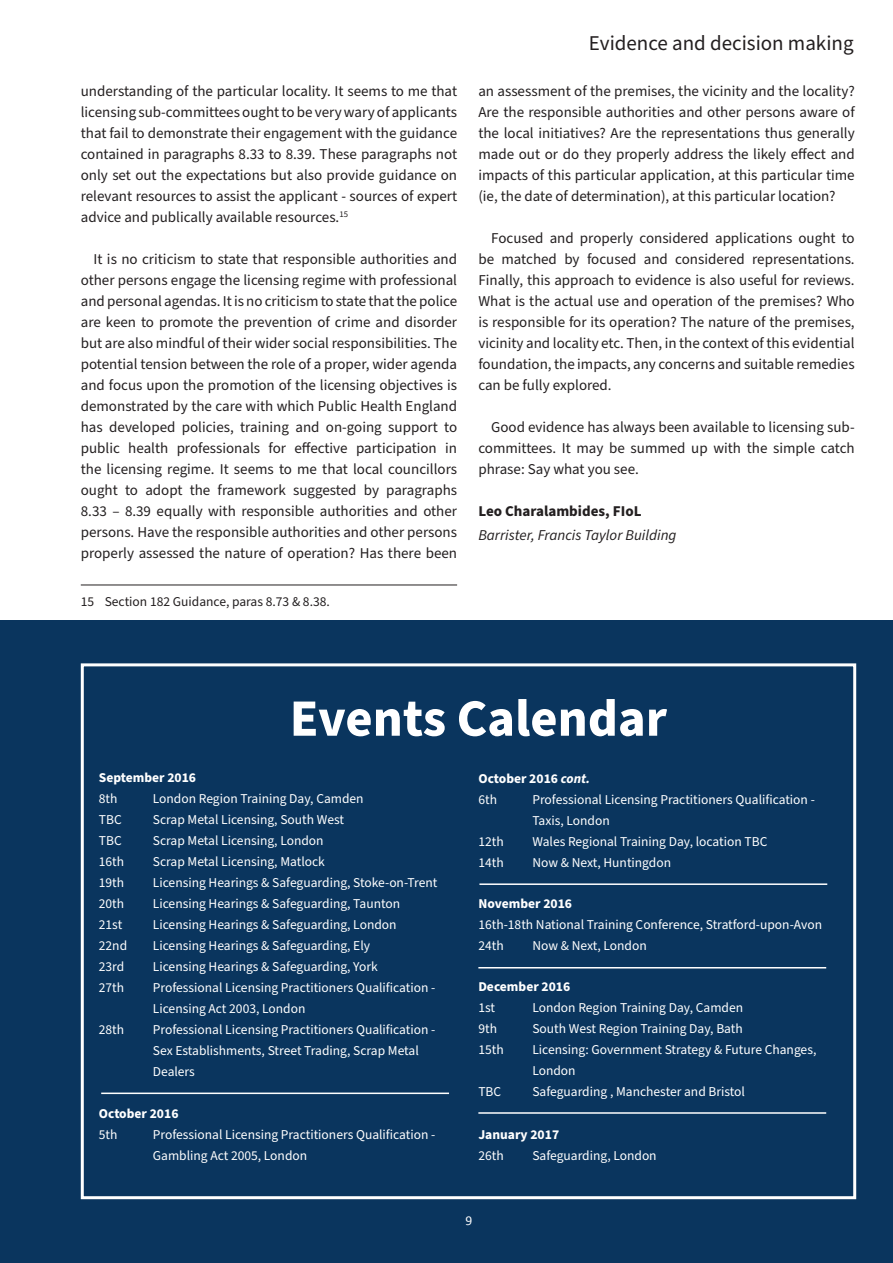
<style>
.page{position:relative;width:893px;height:1263px;background:#fff}
.page>*{position:absolute;margin:0;border:0;box-sizing:border-box;transform-origin:0 0}
.t1{font:700 52.5px "Source Sans Pro";color:#fff}
.t2{font:21px "Source Sans Pro";color:#231f20}
.t3{font:15px/21px "Source Sans Pro";color:#231f20;text-align:justify}
.t4{font:italic 15px "Source Sans Pro";color:#231f20}
.t5{font:700 15px "Source Sans Pro";color:#231f20}
.t6{font:13.5px/21px "Source Sans Pro";color:#fff}
.t7{font:700 13.5px/21px "Source Sans Pro";color:#fff}
.t8{font:13.5px "Source Sans Pro";color:#231f20}
.t9{font:13.5px "Calibri";color:#fff}
.s1{font-style:italic}
.s2{font-weight:400}
</style>
<div class="page">
<hr style="left:81px;top:585px;width:376px;height:1px;background:#231f20">
<div style="left:0;top:621px;width:893px;height:642px;background:#0a355e"></div>
<div style="left:81px;top:663px;width:775px;height:536px;border:3px solid #fff"></div>
<hr style="left:101px;top:1092px;width:348px;height:2px;background:#fff">
<hr style="left:479px;top:883px;width:348px;height:2px;background:#fff">
<hr style="left:478px;top:967px;width:348px;height:1px;background:#fff">
<hr style="left:478px;top:1112px;width:348px;height:2px;background:#fff">
<p class="t3" style="left:81px;top:81px;width:378px">understanding of the particular locality. It seems to me that licensing sub-committees ought to be very wary of applicants that fail to demonstrate their engagement with the guidance contained in paragraphs 8.33 to 8.39. These paragraphs not only set out the expectations but also provide guidance on relevant resources to assist the applicant - sources of expert advice and publically available resources.<sup>15</sup></p>
<p class="t3" style="left:81px;top:249px;width:378px;text-indent:13px">It is no criticism to state that responsible authorities and other persons engage the licensing regime with professional and personal agendas. It is no criticism to state that the police are keen to promote the prevention of crime and disorder but are also mindful of their wider social responsibilities. The potential tension between the role of a proper, wider agenda and focus upon the promotion of the licensing objectives is demonstrated by the care with which Public Health England has developed policies, training and on-going support to public health professionals for effective participation in the licensing regime. It seems to me that local councillors ought to adopt the framework suggested by paragraphs 8.33 – 8.39 equally with responsible authorities and other persons. Have the responsible authorities and other persons properly assessed the nature of operation? Has there been</p>
<p class="t8" style="left:81px;top:592px;width:251px">15 Section 182 Guidance, paras 8.73 &amp; 8.38.</p>
<h2 class="t2" style="left:589px;top:29px;width:266px">Evidence and decision making</h2>
<p class="t3" style="left:478px;top:81px;width:378px">an assessment of the premises, the vicinity and the locality?<br>Are the responsible authorities and other persons aware of the local initiatives? Are the representations thus generally made out or do they properly address the likely effect and impacts of this particular application, at this particular time (ie, the date of determination), at this particular location?</p>
<p class="t3" style="left:478px;top:228px;width:378px;text-indent:13px">Focused and properly considered applications ought to be matched by focused and considered representations.<br>Finally, this approach to evidence is also useful for reviews.<br>What is the actual use and operation of the premises? Who is responsible for its operation? The nature of the premises, vicinity and locality etc. Then, in the context of this evidential foundation, the impacts, any concerns and suitable remedies can be fully explored.</p>
<p class="t3" style="left:478px;top:417px;width:378px;text-indent:13px">Good evidence has always been available to licensing sub&shy;committees. It may be summed up with the simple catch phrase: Say what you see.</p>
<p class="t5" style="left:478px;top:501px;width:165px">Leo Charalambides, FIoL</p>
<p class="t4" style="left:478px;top:525px;width:200px">Barrister, Francis Taylor Building</p>
<h1 class="t1" style="left:290px;top:683px;width:379px">Events Calendar</h1>
<p class="t7" style="left:99px;top:768px;width:99px">September 2016</p>
<p class="t6" style="left:99px;top:789px;width:20px">8th</p>
<p class="t6" style="left:153px;top:789px;width:212px">London Region Training Day, Camden</p>
<p class="t6" style="left:99px;top:810px;width:24px">TBC</p>
<p class="t6" style="left:153px;top:810px;width:193px">Scrap Metal Licensing, South West</p>
<p class="t6" style="left:99px;top:831px;width:24px">TBC</p>
<p class="t6" style="left:153px;top:831px;width:172px">Scrap Metal Licensing, London</p>
<p class="t6" style="left:99px;top:852px;width:27px">16th</p>
<p class="t6" style="left:153px;top:852px;width:174px">Scrap Metal Licensing, Matlock</p>
<p class="t6" style="left:99px;top:873px;width:27px">19th</p>
<p class="t6" style="left:153px;top:873px;width:286px">Licensing Hearings &amp; Safeguarding, Stoke-on-Trent</p>
<p class="t6" style="left:99px;top:894px;width:27px">20th</p>
<p class="t6" style="left:153px;top:894px;width:249px">Licensing Hearings &amp; Safeguarding, Taunton</p>
<p class="t6" style="left:99px;top:915px;width:25px">21st</p>
<p class="t6" style="left:153px;top:915px;width:245px">Licensing Hearings &amp; Safeguarding, London</p>
<p class="t6" style="left:99px;top:936px;width:30px">22nd</p>
<p class="t6" style="left:153px;top:936px;width:219px">Licensing Hearings &amp; Safeguarding, Ely</p>
<p class="t6" style="left:99px;top:957px;width:27px">23rd</p>
<p class="t6" style="left:153px;top:957px;width:226px">Licensing Hearings &amp; Safeguarding, York</p>
<p class="t6" style="left:99px;top:978px;width:27px">27th</p>
<p class="t6" style="left:153px;top:978px;width:284px">Professional Licensing Practitioners Qualification -<br>Licensing Act 2003, London</p>
<p class="t6" style="left:99px;top:1020px;width:27px">28th</p>
<p class="t6" style="left:153px;top:1020px;width:284px">Professional Licensing Practitioners Qualification -<br>Sex Establishments, Street Trading, Scrap Metal<br>Dealers</p>
<p class="t7" style="left:99px;top:1103px;width:81px">October 2016</p>
<p class="t6" style="left:99px;top:1124px;width:20px">5th</p>
<p class="t6" style="left:153px;top:1124px;width:284px">Professional Licensing Practitioners Qualification -<br>Gambling Act 2005, London</p>
<p class="t7" style="left:478px;top:768px;width:113px">October 2016 <span class="s1">cont.<br></span><span class="s2">6th</span></p>
<p class="t6" style="left:532px;top:789px;width:284px">Professional Licensing Practitioners Qualification -<br>Taxis, London</p>
<p class="t6" style="left:478px;top:831px;width:27px">12th</p>
<p class="t6" style="left:532px;top:831px;width:236px">Wales Regional Training Day, location TBC</p>
<p class="t6" style="left:478px;top:852px;width:27px">14th</p>
<p class="t6" style="left:532px;top:852px;width:140px">Now &amp; Next, Huntingdon</p>
<p class="t7" style="left:478px;top:894px;width:95px">November 2016</p>
<p class="t6" style="left:478px;top:915px;width:345px">16th-18th National Training Conference, Stratford-upon-Avon<br>24th</p>
<p class="t6" style="left:532px;top:936px;width:116px">Now &amp; Next, London</p>
<p class="t7" style="left:478px;top:976px;width:93px">December 2016</p>
<p class="t6" style="left:478px;top:998px;width:18px">1st</p>
<p class="t6" style="left:532px;top:998px;width:212px">London Region Training Day, Camden</p>
<p class="t6" style="left:478px;top:1019px;width:20px">9th</p>
<p class="t6" style="left:532px;top:1019px;width:212px">South West Region Training Day, Bath</p>
<p class="t6" style="left:478px;top:1040px;width:27px">15th</p>
<p class="t6" style="left:532px;top:1040px;width:285px">Licensing: Government Strategy &amp; Future Changes,<br>London</p>
<p class="t6" style="left:478px;top:1082px;width:24px">TBC</p>
<p class="t6" style="left:532px;top:1082px;width:214px">Safeguarding , Manchester and Bristol</p>
<p class="t7" style="left:478px;top:1124px;width:82px">January 2017</p>
<p class="t6" style="left:478px;top:1145px;width:27px">26th</p>
<p class="t6" style="left:532px;top:1145px;width:126px">Safeguarding, London</p>
<p class="t9" style="left:465px;top:1211px;width:8px">9</p>
</div>
